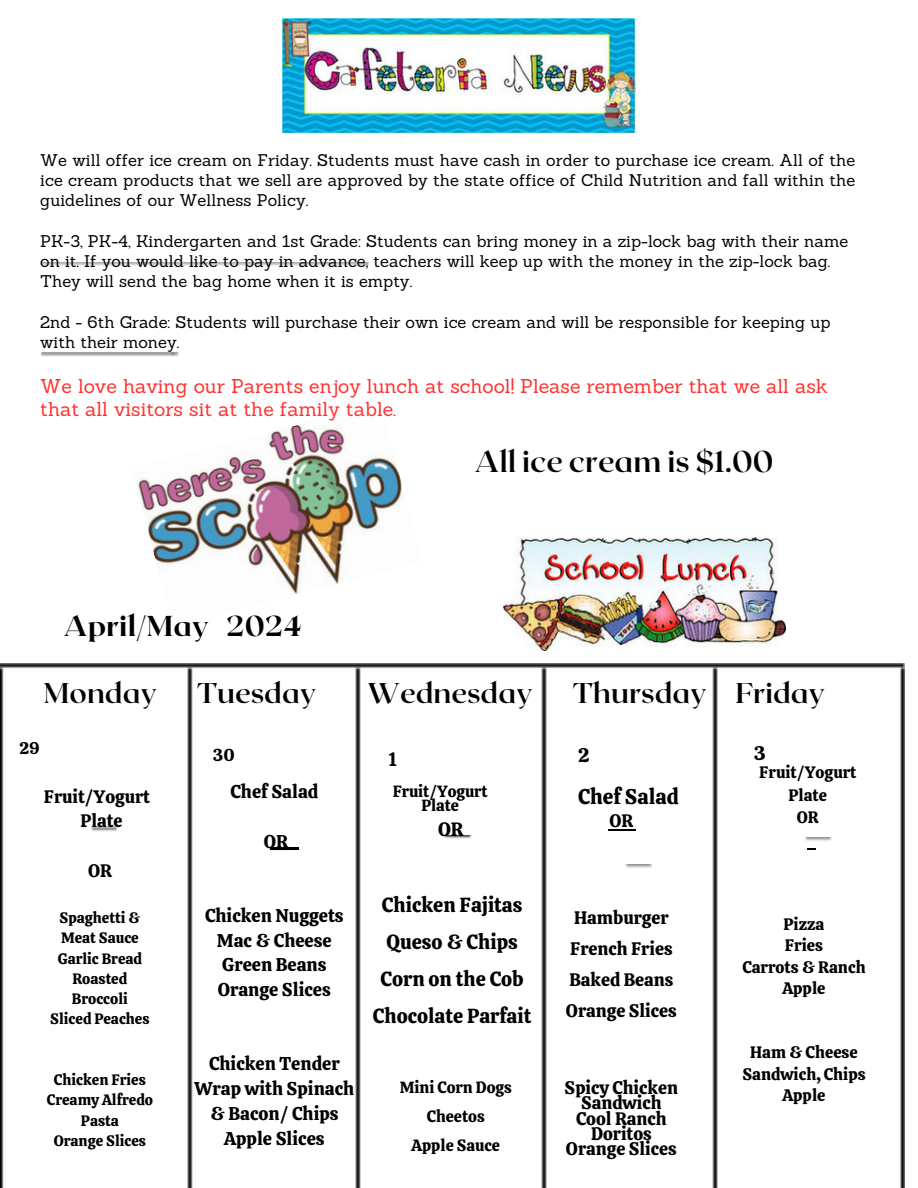
<style>
.page{position:relative;width:918px;height:1188px;background:#fff}
.page>*{position:absolute;margin:0;border:0;box-sizing:border-box;transform-origin:0 0}
.t1{font:700 30px "Roxborough CF";color:#000}
.t2{font:800 28.8px "Roxborough CF";color:#000}
.t3{font:700 28.5px "Roxborough CF";color:#000}
.t4{font:21.15px "Calistoga";color:#000}
.t5{font:20.25px/37.2px "Calistoga";color:#000;text-align:center}
.t6{font:19.5px/23.7px "Sanchez";color:#ff3131}
.t7{font:19.5px "Calistoga";color:#000}
.t8{font:19.2px "Calistoga";color:#000}
.t9{font:19.05px "Calistoga";color:#000}
.t10{font:18.45px/24.8px "Calistoga";color:#000;text-align:center}
.t11{font:18px/15.5px "Calistoga";color:#000;text-align:center}
.t12{font:17.1px "Calistoga";color:#000}
.t13{font:16.8px "Calistoga";color:#000}
.t14{font:16.5px/20.2px "Sanchez";color:#000}
.t15{font:16.5px "Calistoga";color:#000}
.t16{font:16.2px/13.5px "Calistoga";color:#000;text-align:center}
.t17{font:15px/20.2px "Calistoga";color:#000}
</style>
<div class="page">
<img style="left:282px;top:19px;width:354px;height:113px">
<img style="left:0;top:663px;width:904px;height:525px">
<img style="left:503px;top:537px;width:282px;height:114px">
<img style="left:138px;top:425px;width:267px;height:170px">
<img style="left:40px;top:352px;width:131px;height:5px">
<svg style="left:171px;top:352px;width:8px;height:5px"></svg>
<svg style="left:360px;top:262px;width:9px;height:5px"></svg>
<svg style="left:270px;top:848px;width:28px;height:1px"></svg>
<svg style="left:609px;top:829px;width:27px;height:1px"></svg>
<p class="t14" style="left:40px;top:149px;width:817px;text-align:justify">We will offer ice cream on Friday. Students must have cash in order to purchase ice cream. All of the ice cream products that we sell are approved by the state office of Child Nutrition and fall within the guidelines of our Wellness Policy.</p>
<p class="t14" style="left:40px;top:230px;width:810px">PK-3, PK-4, Kindergarten and 1st Grade: Students can bring money in a zip-lock bag with their name on it. If you would like to pay in advance, teachers will keep up with the money in the zip-lock bag.<br>They will send the bag home when it is empty.</p>
<h3 class="t14" style="left:40px;top:311px;width:792px">2nd - 6th Grade: Students will purchase their own ice cream and will be responsible for keeping up with their money.</h3>
<h4 class="t6" style="left:40px;top:374px;width:789px">We love having our Parents enjoy lunch at school! Please remember that we all ask that all visitors sit at the family table.</h4>
<h5 class="t1" style="left:475px;top:442px;width:300px">All ice cream is $1.00</h5>
<p class="t2" style="left:64px;top:607px;width:240px">April/May 2024</p>
<h5 class="t3" style="left:44px;top:674px;width:115px">Monday</h5>
<h5 class="t3" style="left:197px;top:674px;width:121px">Tuesday</h5>
<h5 class="t3" style="left:368px;top:674px;width:167px">Wednesday</h5>
<h5 class="t3" style="left:573px;top:674px;width:254px">Thursday Friday</h5>
<p class="t13" style="left:19px;top:737px;width:22px">29</p>
<h5 class="t11" style="left:44px;top:784px;width:108px;line-height:24.8px">Fruit/Yogurt<br>Plate</h5>
<h4 class="t11" style="left:88px;top:863px;width:25px">OR</h4>
<p class="t17" style="left:59px;top:908px;width:82px">Spaghetti &amp;<br>Meat Sauce</p>
<p class="t17" style="left:58px;top:948px;width:86px">Garlic Bread</p>
<p class="t17" style="left:72px;top:968px;width:57px">Roasted<br>Broccoli</p>
<p class="t17" style="left:50px;top:1009px;width:101px">Sliced Peaches</p>
<p class="t17" style="left:54px;top:1070px;width:94px">Chicken Fries</p>
<p class="t17" style="left:47px;top:1090px;width:108px;text-align:center">Creamy Alfredo<br>Pasta</p>
<p class="t17" style="left:54px;top:1130px;width:94px">Orange Slices</p>
<h1 class="t12" style="left:213px;top:744px;width:23px">30</h1>
<p class="t7" style="left:754px;top:740px;width:14px">3</p>
<h3 class="t7" style="left:578px;top:742px;width:13px">2</h3>
<p class="t4" style="left:578px;top:783px;width:102px">Chef Salad</p>
<p class="t11" style="left:609px;top:813px;width:25px">OR</p>
<p class="t9" style="left:388px;top:747px;width:11px">1</p>
<h4 class="t16" style="left:393px;top:785px;width:96px">Fruit/Yogurt<br>Plate</h4>
<h5 class="t8" style="left:438px;top:817px;width:27px">OR</h5>
<p class="t15" style="left:759px;top:762px;width:99px">Fruit/Yogurt</p>
<p class="t15" style="left:789px;top:784px;width:40px">Plate</p>
<p class="t15" style="left:797px;top:807px;width:23px">OR</p>
<p class="t10" style="left:230px;top:779px;width:89px">Chef Salad</p>
<p class="t10" style="left:264px;top:829px;width:26px">OR</p>
<p class="t10" style="left:205px;top:903px;width:140px">Chicken Nuggets<br>Mac &amp; Cheese<br>Green Beans<br>Orange Slices</p>
<p class="t10" style="left:194px;top:1051px;width:161px">Chicken Tender<br>Wrap with Spinach &amp; Bacon/ Chips<br>Apple Slices</p>
<p class="t5" style="left:373px;top:886px;width:160px">Chicken Fajitas<br>Queso &amp; Chips<br>Corn on the Cob<br>Chocolate Parfait</p>
<h5 class="t16" style="left:400px;top:1080px;width:114px">Mini Corn Dogs</h5>
<p class="t16" style="left:427px;top:1109px;width:59px">Cheetos</p>
<h2 class="t16" style="left:411px;top:1139px;width:90px">Apple Sauce</h2>
<h5 class="t11" style="left:574px;top:910px;width:96px">Hamburger</h5>
<h5 class="t11" style="left:570px;top:941px;width:104px">French Fries</h5>
<h5 class="t11" style="left:569px;top:972px;width:106px">Baked Beans</h5>
<p class="t11" style="left:566px;top:1003px;width:112px">Orange Slices</p>
<p class="t11" style="left:565px;top:1080px;width:115px">Spicy Chicken<br>Sandwich<br>Cool Ranch<br>Doritos<br>Orange Slices</p>
<p class="t15" style="left:784px;top:913px;width:42px">Pizza</p>
<p class="t15" style="left:785px;top:935px;width:40px">Fries</p>
<p class="t15" style="left:742px;top:956px;width:125px">Carrots &amp; Ranch</p>
<p class="t15" style="left:782px;top:977px;width:45px">Apple</p>
<p class="t15" style="left:750px;top:1042px;width:109px">Ham &amp; Cheese</p>
<p class="t15" style="left:742px;top:1063px;width:125px">Sandwich, Chips</p>
<p class="t15" style="left:782px;top:1085px;width:45px">Apple</p>
</div>
